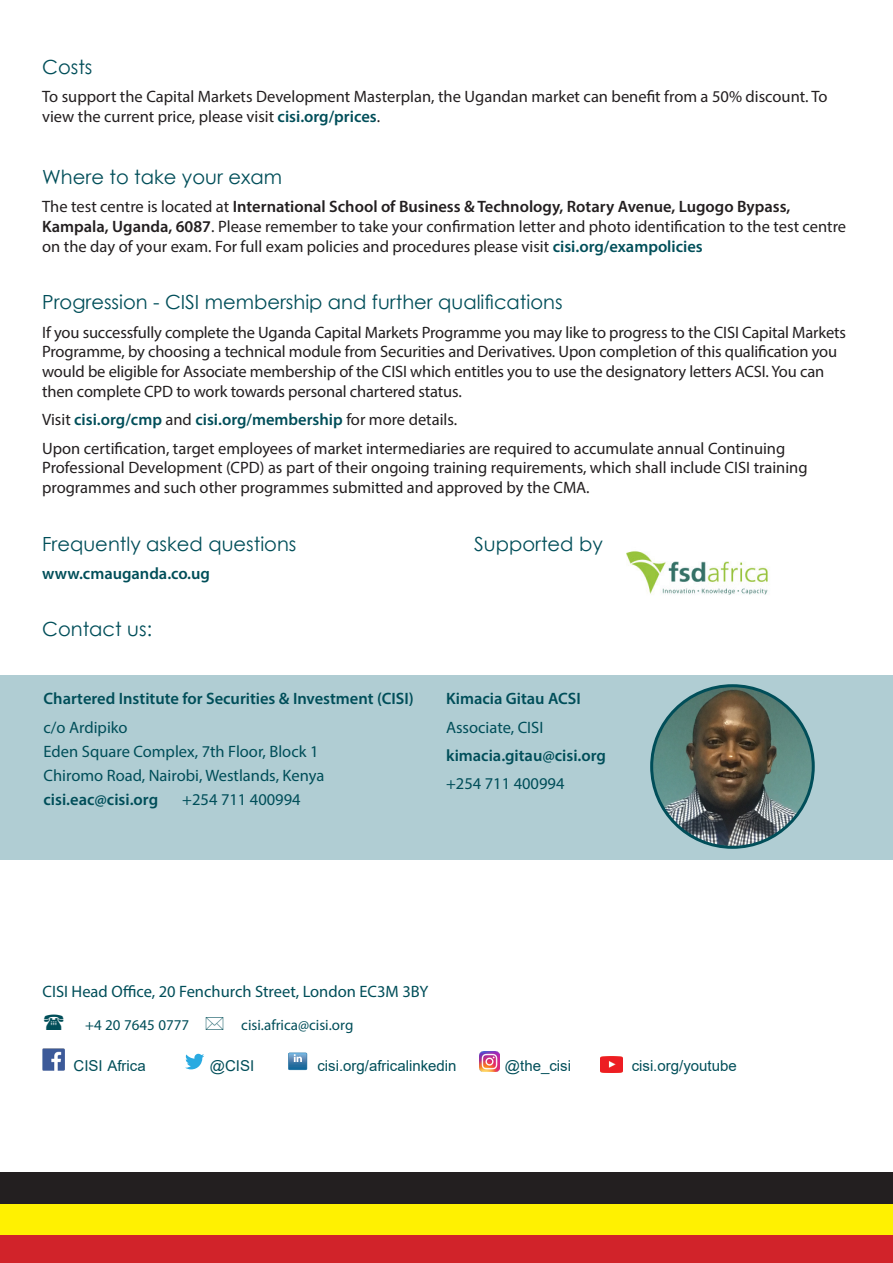
<style>
.page{position:relative;width:893px;height:1263px;background:#fff}
.page>*{position:absolute;margin:0;border:0;box-sizing:border-box;transform-origin:0 0}
.t1{font:19.5px "Century Gothic";color:#004e59}
.t2{font:16.5px/19.8px "Myriad Pro";letter-spacing:-.005em;color:#231f20}
.t3{font:16.5px "Myriad Pro";color:#004e59}
.t4{font:600 16.5px "Myriad Pro";color:#004e59}
.t5{font:15px "Arial";color:#004e59}
.t6{font:15px "Myriad Pro";color:#004e59}
.s1{font-weight:600;color:#004e59}
.s2{font-weight:600}
</style>
<div class="page">
<div style="left:0;top:1235px;width:893px;height:28px;background:#d1232a"></div>
<div style="left:0;top:1203px;width:893px;height:32px;background:#fff101"></div>
<div style="left:0;top:1171px;width:893px;height:32px;background:#231f20"></div>
<div style="left:0;top:675px;width:893px;height:185px;background:#b0cdd3"></div>
<img style="left:626px;top:551px;width:142px;height:44px">
<img style="left:652px;top:686px;width:161px;height:161px;border-radius:81px">
<div style="left:650px;top:684px;width:165px;height:165px;border:3px solid #004e59;border-radius:50%"></div>
<img style="left:43px;top:1049px;width:21px;height:22px">
<svg style="left:185px;top:1054px;width:19px;height:15px"></svg>
<svg style="left:288px;top:1053px;width:19px;height:17px"></svg>
<img style="left:480px;top:1051px;width:20px;height:20px">
<img style="left:601px;top:1057px;width:21px;height:15px">
<p class="t1" style="left:42px;top:53px;width:52px">Costs</p>
<p class="t2" style="left:42px;top:87px;width:787px">To support the Capital Markets Development Masterplan, the Ugandan market can benefit from a 50% discount To. view the current price, please visit <span class="s1">cisi.org/prices</span>.</p>
<p class="t1" style="left:42px;top:163px;width:241px">Where to take your exam</p>
<p class="t2" style="left:42px;top:197px;width:806px">The test centre is located at <span class="s2">International School of Business &amp; Technology, Rotary Avenue, Lugogo Bypass,<br>Kampala, Uganda, 6087</span>. Please remember to take your confirmation letter and photo identification to the test centre on the day of your exam. For full exam policies and procedures please visit <span class="s1">cisi.org/exampolicies</span></p>
<p class="t1" style="left:42px;top:289px;width:522px">Progression - CISI membership and further qualifications</p>
<p class="t2" style="left:42px;top:322px;width:805px">If you successfully complete the Uganda Capital Markets Programme you may like to progress to the CISI Capital Markets Programme, by choosing a technical module from Securities and Derivatives. Upon completion of this qualification you would be eligible for Associate membership of the CISI which entitles you to use the designatory letters ACSI. You can then complete CPD to work towards personal chartered status.</p>
<p class="t2" style="left:42px;top:405px;width:745px;line-height:28.3px">Visit <span class="s1">cisi.org/cmp</span> and <span class="s1">cisi.org/membership</span> for more details.<br>Upon certification, target employees of market intermediaries are required to accumulate annual Continuing</p>
<p class="t2" style="left:42px;top:458px;width:767px">Professional Development (CPD) as part of their ongoing training requirements, which shall include CISI training programmes and such other programmes submitted and approved by the CMA.</p>
<p class="t1" style="left:474px;top:530px;width:130px">Supported by</p>
<p class="t1" style="left:42px;top:530px;width:256px">Frequently asked questions</p>
<p class="t4" style="left:42px;top:563px;width:169px">www.cmauganda.co.ug</p>
<p class="t1" style="left:42px;top:616px;width:111px">Contact us:</p>
<p class="t4" style="left:44px;top:688px;width:372px">Chartered Institute for Securities &amp; Investment (CISI(</p>
<p class="t3" style="left:44px;top:717px;width:86px">o/c Ardipiko</p>
<p class="t3" style="left:44px;top:741px;width:276px">Eden Square Complex 7, th Floor, Block 1</p>
<p class="t3" style="left:44px;top:765px;width:282px">Chiromo Road, Nairobi, Westlands, Kenya</p>
<p class="t3" style="left:182px;top:789px;width:120px">+254 711 400994</p>
<p class="t4" style="left:44px;top:789px;width:116px">cisi.eac@cisi.org</p>
<p class="t4" style="left:446px;top:688px;width:136px">Kimacia Gitau ACSI</p>
<p class="t3" style="left:446px;top:717px;width:99px">Associate, CISI</p>
<p class="t4" style="left:446px;top:745px;width:161px">kimacia.gitau@cisi.org</p>
<p class="t3" style="left:446px;top:774px;width:120px">+254 711 400994</p>
<p class="t3" style="left:43px;top:981px;width:387px">CISI Head Office, 20 Fenchurch Street, London EC M3 3BY</p>
<p class="t6" style="left:241px;top:1015px;width:114px">cisi.africa@cisi.org</p>
<p class="t6" style="left:85px;top:1015px;width:106px">+4 20 7645 0777</p>
<p class="t5" style="left:74px;top:1055px;width:74px">CISI Africa</p>
<p class="t5" style="left:210px;top:1055px;width:46px">@CISI</p>
<p class="t5" style="left:317px;top:1055px;width:141px">cisi.org/africalinkedin</p>
<p class="t5" style="left:505px;top:1055px;width:68px">@the_cisi</p>
<p class="t5" style="left:632px;top:1055px;width:107px">cisi.org/youtube</p>
</div>
